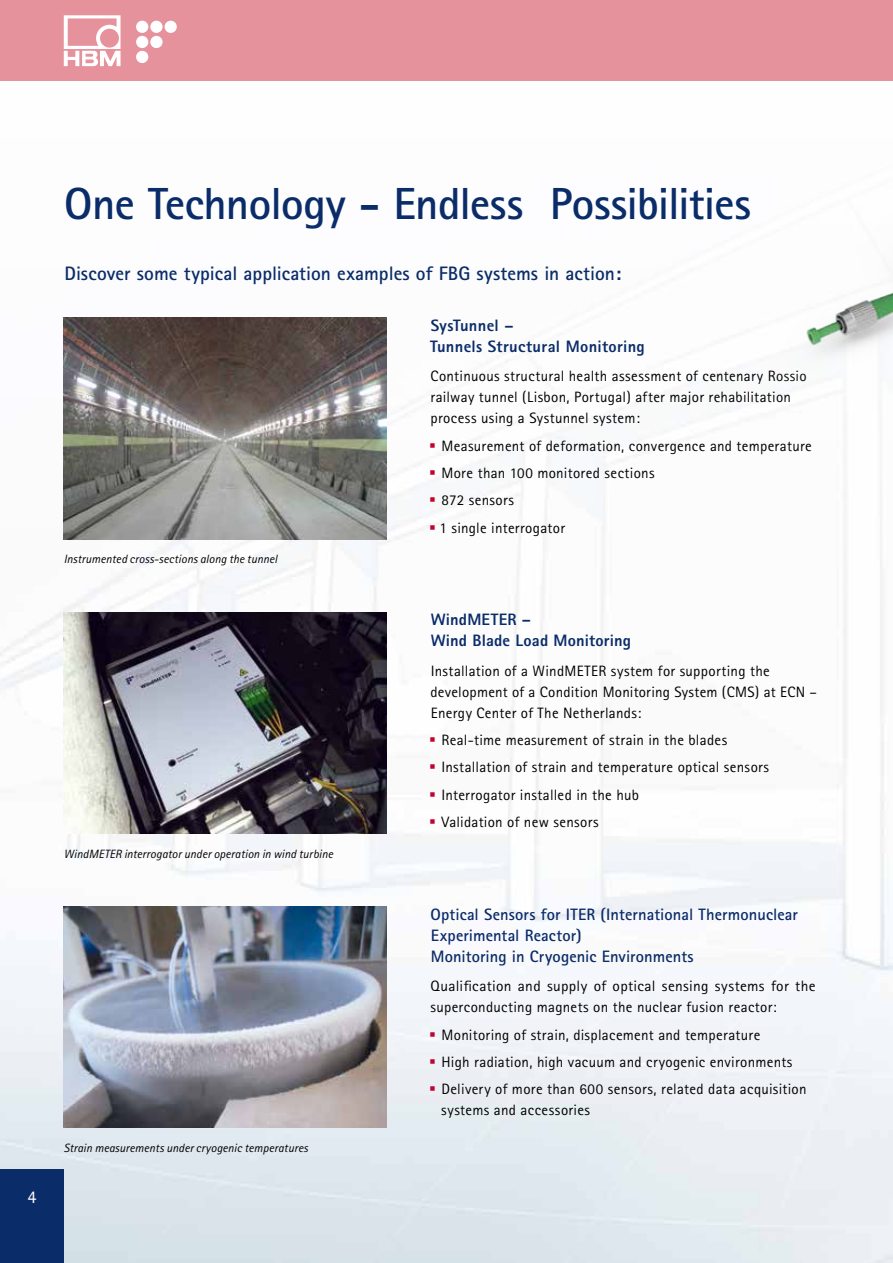
<style>
.page{position:relative;width:893px;height:1263px;background:#fff}
.page>*{position:absolute;margin:0;border:0;box-sizing:border-box;transform-origin:0 0}
.t1{font:700 45px "Rotis Sans Serif";letter-spacing:-.015em;color:#0a2c69}
.t2{font:700 19.5px "Rotis Sans Serif";color:#0a2c69}
.t3{font:18px "Rotis Sans Serif";color:#fff}
.t4{font:700 16.5px/21px "Rotis Sans Serif";letter-spacing:.005em;color:#0a2c69}
.t5{font:800 16.5px/21px "Rotis Sans Serif";letter-spacing:.015em;color:#0a2c69}
.t6{font:15px/27.3px "Rotis Sans Serif";letter-spacing:.02em;color:#000}
.t7{font:italic 12px "Rotis Sans Serif";letter-spacing:.005em;color:#000}
</style>
<div class="page">
<img style="left:0;top:681px;width:893px;height:582px">
<img style="left:64px;top:612px;width:323px;height:221px">
<img style="left:64px;top:318px;width:323px;height:221px">
<img style="left:64px;top:906px;width:323px;height:222px">
<img style="left:806px;top:292px;width:87px;height:103px">
<div style="left:0;top:0;width:893px;height:81px;background:#e6929c"></div>
<svg style="left:64px;top:15px;width:57px;height:51px"></svg>
<svg style="left:136px;top:21px;width:41px;height:42px"></svg>
<div style="left:0;top:1169px;width:64px;height:94px;background:#0a2c69"></div>
<svg style="left:431px;top:737px;width:4px;height:5px"></svg>
<svg style="left:431px;top:765px;width:4px;height:4px"></svg>
<svg style="left:430px;top:792px;width:5px;height:4px"></svg>
<svg style="left:430px;top:819px;width:5px;height:5px"></svg>
<svg style="left:431px;top:1032px;width:4px;height:4px"></svg>
<svg style="left:431px;top:1059px;width:4px;height:5px"></svg>
<svg style="left:431px;top:1086px;width:4px;height:5px"></svg>
<p class="t3" style="left:27px;top:1186px;width:10px">4</p>
<h1 class="t1" style="left:64px;top:175px;width:688px">One Technology - Endless Possibilities</h1>
<h2 class="t2" style="left:64px;top:261px;width:558px">Discover some typical application examples of FBG systems in action:</h2>
<p class="t7" style="left:64px;top:551px;width:215px">Instrumented cross-sections along the tunnel</p>
<p class="t7" style="left:64px;top:846px;width:271px">WindMETER interrogator under operation in wind turbine</p>
<p class="t7" style="left:64px;top:1140px;width:246px">Strain measurements under cryogenic temperatures</p>
<p class="t5" style="left:430px;top:314px;width:216px">SysTunnel –<br>Tunnels Structural Monitoring</p>
<p class="t6" style="left:430px;top:366px;width:378px;line-height:21px">Continuous structural health assessment of centenary Rossio railway tunnel (Lisbon, Portugal) after major rehabilitation process using a Systunnel system:</p>
<p class="t6" style="left:440px;top:432px;width:374px">Measurement of deformation, convergence and temperature<br>More than 100 monitored sections<br>872 sensors<br>1 single interrogator</p>
<p class="t5" style="left:431px;top:609px;width:202px">WindMETER –<br>Wind Blade Load Monitoring</p>
<p class="t6" style="left:430px;top:660px;width:388px;line-height:21px">Installation of a WindMETER system for supporting the development of a Condition Monitoring System (CMS) at ECN –<br>Energy Center of The Netherlands:</p>
<p class="t6" style="left:441px;top:726px;width:329px">Real-time measurement of strain in the blades Installation of strain and temperature optical sensors Interrogator installed in the hub<br>Validation of new sensors</p>
<p class="t4" style="left:431px;top:903px;width:369px">Optical Sensors for ITER (International Thermonuclear<br>Experimental Reactor)<br>Monitoring in Cryogenic Environments</p>
<p class="t6" style="left:431px;top:975px;width:387px;line-height:21px">Qualification and supply of optical sensing systems for the superconducting magnets on the nuclear fusion reactor:</p>
<p class="t6" style="left:441px;top:1021px;width:367px">Monitoring of strain, displacement and temperature<br>High radiation, high vacuum and cryogenic environments<br>Delivery of more than 600 sensors, related data acquisition</p>
<p class="t6" style="left:441px;top:1096px;width:150px">systems and accessories</p>
</div>
